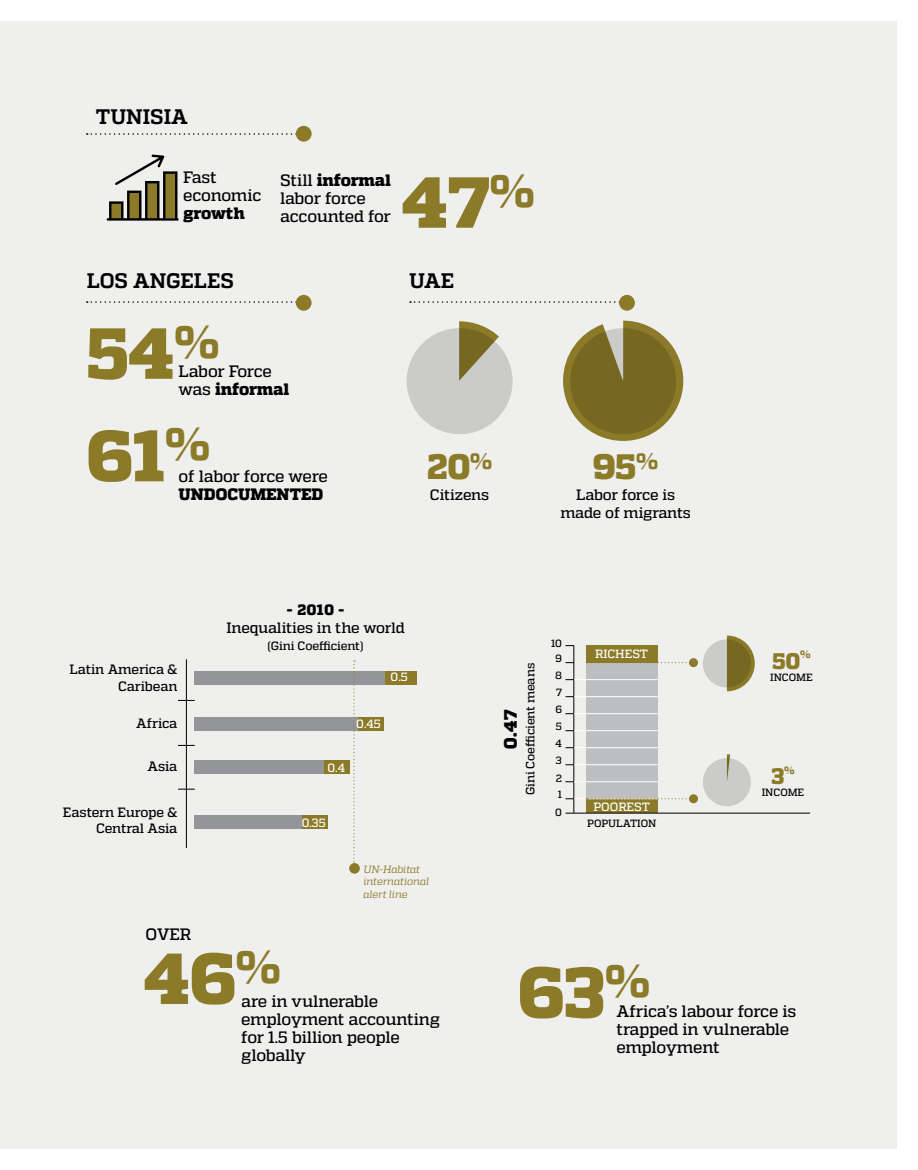
<style>
.page{position:relative;width:918px;height:1170px;background:#fff}
.page>*{position:absolute;margin:0;border:0;box-sizing:border-box;transform-origin:0 0}
.t1{font:800 72px/102.4px "Quadon";color:#8b7a27}
.t2{font:800 35.25px "Quadon";color:#8b7a27}
.t3{font:800 22.5px "Quadon";color:#8b7a27}
.t4{font:700 21px "Quadon";color:#000}
.t5{font:800 18px "Quadon";color:#000}
.t6{font:500 16.5px/18px "Quadon";letter-spacing:-.015em;color:#000}
.t7{font:800 16.5px "Quadon";color:#000}
.t8{font:500 15px/18px "Quadon";letter-spacing:-.01em;color:#000;text-align:center}
.t9{font:800 15px "Quadon";color:#000}
.t10{font:500 13.5px/16.2px "Quadon";letter-spacing:-.01em;color:#000;text-align:right}
.t11{font:500 12px "Quadon";letter-spacing:-.01em;color:#000}
.t12{font:500 12px "Quadon";letter-spacing:-.005em;color:#fff}
.t13{font:500 10.5px/17px "Quadon";letter-spacing:-.01em;color:#000;text-align:center}
.t14{font:italic 10.5px/12.6px "Quadon";letter-spacing:-.01em;color:#8b7a27}
.t15{font:800 10.5px "Quadon";color:#8b7a27}
.s1{font-weight:800}
</style>
<div class="page">
<div style="left:0;top:21px;width:897px;height:1127px;background:#efefee"></div>
<svg style="left:107px;top:154px;width:72px;height:66px"></svg>
<svg style="left:459px;top:321px;width:40px;height:20px"></svg>
<svg style="left:407px;top:328px;width:106px;height:106px;background:#c1bfb6"></svg>
<svg style="left:563px;top:320px;width:120px;height:121px"></svg>
<div style="left:570px;top:328px;width:106px;height:106px;background:#766721;border-radius:50%"></div>
<svg style="left:87px;top:301px;width:209px;height:2px"></svg>
<svg style="left:87px;top:133px;width:209px;height:2px"></svg>
<svg style="left:410px;top:301px;width:209px;height:2px"></svg>
<div style="left:296px;top:126px;width:16px;height:16px;background:#8b7a27;border-radius:50%"></div>
<div style="left:296px;top:295px;width:16px;height:16px;background:#8b7a27;border-radius:50%"></div>
<div style="left:619px;top:295px;width:16px;height:16px;background:#8b7a27;border-radius:50%"></div>
<div style="left:194px;top:717px;width:189px;height:14px;background:#939598"></div>
<div style="left:358px;top:717px;width:25px;height:14px;background:#8b7a27"></div>
<div style="left:194px;top:760px;width:155px;height:14px;background:#939598"></div>
<div style="left:324px;top:760px;width:25px;height:14px;background:#8b7a27"></div>
<div style="left:194px;top:815px;width:133px;height:14px;background:#939598"></div>
<div style="left:302px;top:815px;width:25px;height:14px;background:#8b7a27"></div>
<div style="left:194px;top:670px;width:222px;height:14px;background:#939598"></div>
<div style="left:385px;top:670px;width:31px;height:14px;background:#8b7a27"></div>
<hr style="left:186px;top:659px;width:1px;height:189px;background:#000">
<hr style="left:574px;top:645px;width:1px;height:168px;background:#000">
<svg style="left:353px;top:660px;width:2px;height:203px"></svg>
<svg style="left:178px;top:700px;width:17px;height:1px"></svg>
<svg style="left:178px;top:745px;width:17px;height:1px"></svg>
<svg style="left:178px;top:788px;width:17px;height:1px"></svg>
<div style="left:349px;top:863px;width:11px;height:10px;background:#8b7a27;border-radius:50%"></div>
<div style="left:689px;top:658px;width:9px;height:9px;background:#8b7a27;border-radius:50%"></div>
<div style="left:689px;top:794px;width:9px;height:9px;background:#8b7a27;border-radius:50%"></div>
<div style="left:586px;top:645px;width:72px;height:154px;background:#bcbec0"></div>
<hr style="left:574px;top:781px;width:84px;height:1px;background:#fff">
<hr style="left:574px;top:764px;width:84px;height:1px;background:#fff">
<hr style="left:574px;top:747px;width:84px;height:1px;background:#fff">
<hr style="left:574px;top:730px;width:84px;height:1px;background:#fff">
<hr style="left:574px;top:713px;width:84px;height:1px;background:#fff">
<hr style="left:574px;top:696px;width:84px;height:1px;background:#fff">
<hr style="left:574px;top:679px;width:84px;height:1px;background:#fff">
<div style="left:586px;top:798px;width:72px;height:14px;background:#8b7a27"></div>
<hr style="left:574px;top:798px;width:84px;height:1px;background:#fff">
<div style="left:586px;top:645px;width:72px;height:17px;background:#8b7a27"></div>
<svg style="left:586px;top:662px;width:101px;height:1px"></svg>
<svg style="left:586px;top:798px;width:101px;height:1px"></svg>
<hr style="left:565px;top:812px;width:245px;height:1px;background:#000">
<svg style="left:727px;top:635px;width:28px;height:56px"></svg>
<svg style="left:727px;top:754px;width:3px;height:4px"></svg>
<svg style="left:703px;top:639px;width:48px;height:48px;background:#a09975"></svg>
<div style="left:703px;top:758px;width:48px;height:48px;background:#cbcbca;border-radius:50%"></div>
<p class="t4" style="left:96px;top:105px;width:15px">TUNISIA</p>
<p class="t6" style="left:183px;top:168px;width:80px">Fast economic</p>
<p class="t7" style="left:183px;top:204px;width:63px">growth</p>
<p class="t6" style="left:280px;top:171px;width:112px">Still <span class="s1">informal </span>labor force accounted for</p>
<h1 class="t1" style="left:402px;top:153px;width:134px">47<sup>%</sup></h1>
<p class="t4" style="left:87px;top:269px;width:15px">LOS</p>
<p class="t4" style="left:133px;top:269px;width:100px">ANGELES</p>
<p class="t4" style="left:409px;top:269px;width:47px">UA E</p>
<h1 class="t1" style="left:87px;top:304px;width:134px">54<sup>%<br></sup>61<sup>%</sup></h1>
<p class="t6" style="left:179px;top:362px;width:112px">Labor Force was <span class="s1">informal</span></p>
<p class="t6" style="left:179px;top:467px;width:151px">of labor force were</p>
<p class="t7" style="left:179px;top:484px;width:135px">UNDOCUMENTED</p>
<h2 class="t2" style="left:427px;top:446px;width:67px">20<sup>%</sup></h2>
<h2 class="t2" style="left:593px;top:446px;width:66px">95<sup>%</sup></h2>
<p class="t8" style="left:430px;top:486px;width:61px">Citizens</p>
<p class="t8" style="left:560px;top:486px;width:132px">Labor force is made of migrants</p>
<p class="t10" style="left:69px;top:661px;width:109px">Latin America &amp;<br>Caribean</p>
<p class="t10" style="left:136px;top:715px;width:43px">Africa</p>
<p class="t10" style="left:147px;top:758px;width:32px">Asia</p>
<p class="t10" style="left:63px;top:803px;width:116px">Eastern Europe &amp;<br>Central Asia</p>
<p class="t9" style="left:287px;top:601px;width:59px">- 2010 -</p>
<p class="t8" style="left:226px;top:618px;width:180px">Inequalities in the world</p>
<p class="t11" style="left:268px;top:639px;width:97px">(Gini Coefficient)</p>
<p class="t12" style="left:391px;top:670px;width:19px">0.5</p>
<p class="t12" style="left:356px;top:717px;width:26px">0.45</p>
<p class="t12" style="left:328px;top:760px;width:19px">0.4</p>
<p class="t12" style="left:302px;top:815px;width:25px">0.35</p>
<p class="t5" style="left:500px;top:749px;width:41px;rotate:-90deg">0.47</p>
<p class="t11" style="left:523px;top:795px;width:134px;rotate:-90deg">Gini Coefficient means</p>
<p class="t13" style="left:551px;top:636px;width:12px;line-height:14.7px">10<br>9</p>
<p class="t13" style="left:555px;top:667px;width:8px;text-align:justify">8<br>7<br>6<br>5<br>4<br>3</p>
<p class="t13" style="left:556px;top:770px;width:8px;line-height:16.2px;text-align:left">2<br>1</p>
<p class="t13" style="left:555px;top:803px;width:8px">0</p>
<p class="t12" style="left:595px;top:647px;width:54px">RICHEST</p>
<p class="t12" style="left:593px;top:799px;width:58px">POOREST</p>
<p class="t13" style="left:587px;top:814px;width:71px">POPULATION</p>
<p class="t6" style="left:145px;top:925px;width:47px">OVER</p>
<p class="t14" style="left:363px;top:862px;width:68px">UN-Habitat international alert line</p>
<h3 class="t3" style="left:773px;top:647px;width:29px">50</h3>
<p class="t15" style="left:800px;top:648px;width:12px">%</p>
<p class="t13" style="left:770px;top:669px;width:44px">INCOME</p>
<h3 class="t3" style="left:771px;top:762px;width:14px">3</h3>
<p class="t15" style="left:784px;top:763px;width:12px">%</p>
<p class="t13" style="left:762px;top:783px;width:44px">INCOME</p>
<h1 class="t1" style="left:144px;top:929px;width:138px">46<sup>%</sup></h1>
<h1 class="t1" style="left:518px;top:942px;width:133px">63<sup>%</sup></h1>
<p class="t6" style="left:241px;top:992px;width:200px">are in vulnerable employment accounting for 1.5 billion people globally</p>
<p class="t6" style="left:616px;top:1002px;width:182px">Africa’s labour force is trapped in vulnerable employment</p>
</div>
